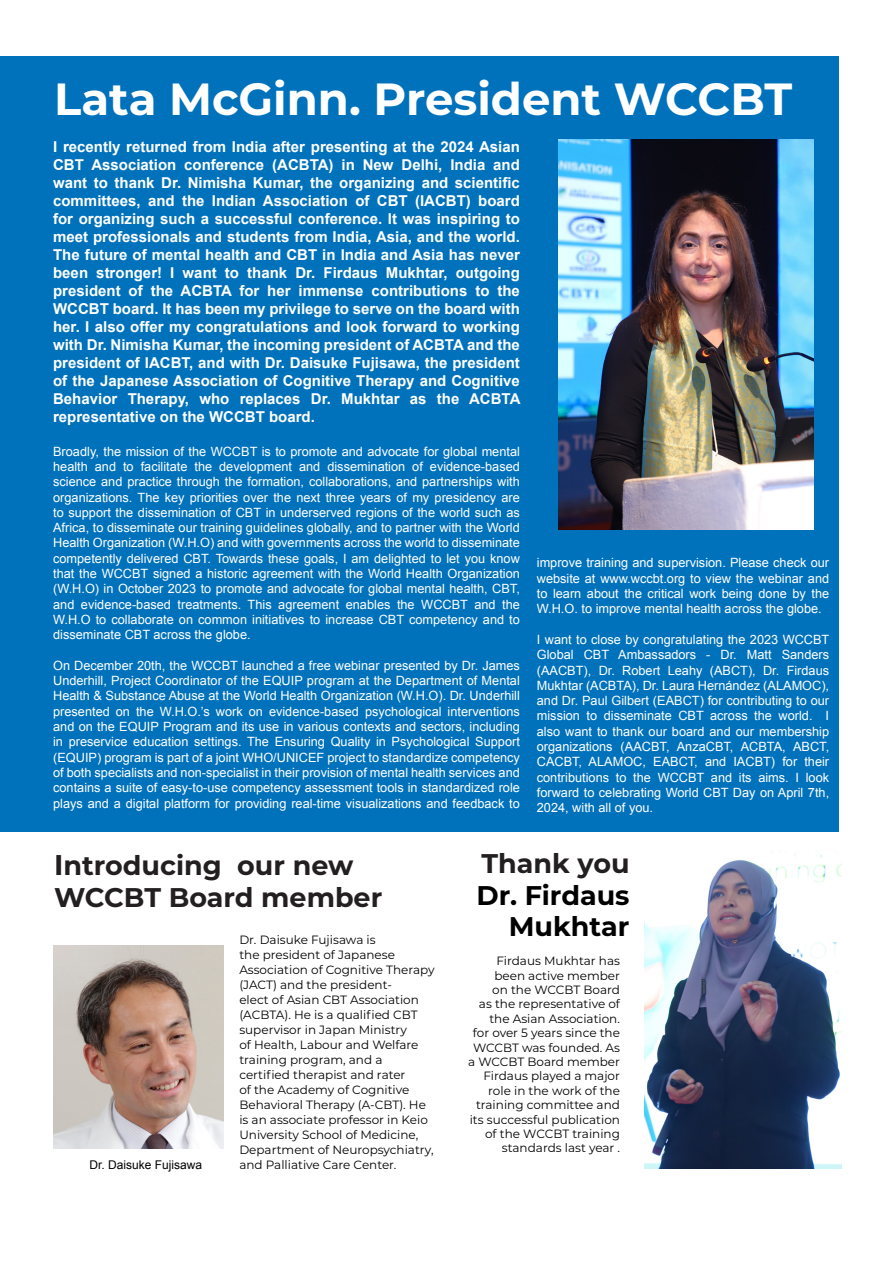
<style>
.page{position:relative;width:893px;height:1263px;background:#fff}
.page>*{position:absolute;margin:0;border:0;box-sizing:border-box;transform-origin:0 0}
.Paragraph_Style_30{font:700 45px "Montserrat";color:#fff}
.Paragraph_Style_25{font:700 27px "Montserrat";color:#231f20}
.Paragraph_Style_25-2{font:700 27px "Montserrat";color:#000}
.Paragraph_Style_9{font:700 15px/18px "Arial";color:#fff;text-align:justify}
.Paragraph_Style_9-2{font:12.75px/15.3px "Arial";color:#fff;text-align:justify}
.Paragraph_Style_9-3{font:12px/15px "Montserrat";color:#000}
.Paragraph_Style_25-3{font:12px/14.4px "Montserrat";color:#000;text-align:right}
.Paragraph_Style_9-4{font:12px "Arial";color:#000}
.s1{font-size:28.5px}
</style>
<div class="page">
<div style="left:0;top:56px;width:839px;height:775px;background:#0072bc"></div>
<img style="left:53px;top:946px;width:170px;height:203px">
<img style="left:558px;top:139px;width:255px;height:390px">
<img style="left:644px;top:851px;width:197px;height:317px">
<p class="Paragraph_Style_30" style="left:54px;top:66px;width:740px">Lata McGinn. President WCCBT</p>
<p class="Paragraph_Style_9" style="left:53px;top:139px;width:469px">I recently returned from India after presenting at the 2024 Asian CBT Association conference (ACBTA) in New Delhi, India and want to thank Dr. Nimisha Kumar, the organizing and scientific committees, and the Indian Association of CBT (IACBT) board for organizing such a successful conference. It was inspiring to meet professionals and students from India, Asia, and the world.<br>The future of mental health and CBT in India and Asia has never been stronger! I want to thank Dr. Firdaus Mukhtar, outgoing president of the ACBTA for her immense contributions to the WCCBT board. It has been my privilege to serve on the board with her. I also offer my congratulations and look forward to working with Dr. Nimisha Kumar, the incoming president of ACBTA and the president of IACBT, and with Dr. Daisuke Fujisawa, the president of the Japanese Association of Cognitive Therapy and Cognitive Behavior Therapy, who replaces Dr. Mukhtar as the ACBTA representative on the WCCBT board.</p>
<p class="Paragraph_Style_9-2" style="left:53px;top:444px;width:468px">Broadly, the mission of the WCCBT is to promote and advocate for global mental health and to facilitate the development and dissemination of evidence-based science and practice through the formation, collaborations, and partnerships with organizations. The key priorities over the next three years of my presidency are to support the dissemination of CBT in underserved regions of the world such as Africa, to disseminate our training guidelines globally, and to partner with the World Health Organization (W.H.O) and with governments across the world to disseminate competently delivered CBT. Towards these goals, I am delighted to let you know that the WCCBT signed a historic agreement with the World Health Organization (W.H.O) in October 2023 to promote and advocate for global mental health, CBT, and evidence-based treatments. This agreement enables the WCCBT and the W.H.O to collaborate on common initiatives to increase CBT competency and to disseminate CBT across the globe.</p>
<p class="Paragraph_Style_9-2" style="left:53px;top:658px;width:468px">On December 20th, the WCCBT launched a free webinar presented by Dr. James Underhill, Project Coordinator of the EQUIP program at the Department of Mental Health &amp; Substance Abuse at the World Health Organization (W.H.O). Dr. Underhill presented on the W.H.O.’s work on evidence-based psychological interventions and on the EQUIP Program and its use in various contexts and sectors, including in preservice education settings. The Ensuring Quality in Psychological Support (EQUIP) program is part of a joint WHO/UNICEF project to standardize competency of both specialists and non-specialist in their provision of mental health services and contains a suite of easy-to-use competency assessment tools in standardized role plays and a digital platform for providing real-time visualizations and feedback to</p>
<p class="Paragraph_Style_9-2" style="left:537px;top:555px;width:294px">improve training and supervision. Please check our website at www.wccbt.org to view the webinar and to learn about the critical work being done by the W.H.O. to improve mental health across the globe.</p>
<p class="Paragraph_Style_9-2" style="left:537px;top:632px;width:294px">I want to close by congratulating the 2023 WCCBT Global CBT Ambassadors - Dr. Matt Sanders (AACBT), Dr. Robert Leahy (ABCT), Dr. Firdaus Mukhtar (ACBTA), Dr. Laura Hernández (ALAMOC), and Dr. Paul Gilbert (EABCT) for contributing to our mission to disseminate CBT across the world. I also want to thank our board and our membership organizations (AACBT, AnzaCBT, ACBTA, ABCT, CACBT, ALAMOC, EABCT, and IACBT) for their contributions to the WCCBT and its aims. I look forward to celebrating World CBT Day on April 7th, 2024, with all of you.</p>
<p class="Paragraph_Style_25" style="left:54px;top:846px;width:301px"><span class="s1">I</span>ntroducing our new</p>
<p class="Paragraph_Style_25" style="left:54px;top:878px;width:330px">WCCBT Board member</p>
<p class="Paragraph_Style_9-4" style="left:90px;top:1156px;width:114px">Dr. Daisuke Fujisawa</p>
<p class="Paragraph_Style_9-3" style="left:239px;top:931px;width:197px">Dr. Daisuke Fujisawa is<br>the president of Japanese<br>Association of Cognitive Therapy (JACT) and the president-<br>elect of Asian CBT Association (ACBTA). He is a qualified CBT supervisor in Japan Ministry<br>of Health, Labour and Welfare training program, and a certified therapist and rater<br>of the Academy of Cognitive<br>Behavioral Therapy (A-CBT). He is an associate professor in Keio<br>University School of Medicine,<br>Department of Neuropsychiatry, and Palliative Care Center.</p>
<p class="Paragraph_Style_25" style="left:481px;top:844px;width:150px">Thank you</p>
<p class="Paragraph_Style_25-2" style="left:476px;top:876px;width:155px">Dr. Firdaus</p>
<p class="Paragraph_Style_25-2" style="left:509px;top:907px;width:122px">Mukhtar</p>
<p class="Paragraph_Style_25-3" style="left:468px;top:953px;width:153px">Firdaus Mukhtar has been active member<br>on the WCCBT Board<br>as the representative of the Asian Association.<br>for over 5 years since the<br>WCCBT was founded. As a WCCBT Board member<br>Firdaus played a major role in the work of the training committee and its successful publication of the WCCBT training standards last year .</p>
</div>
